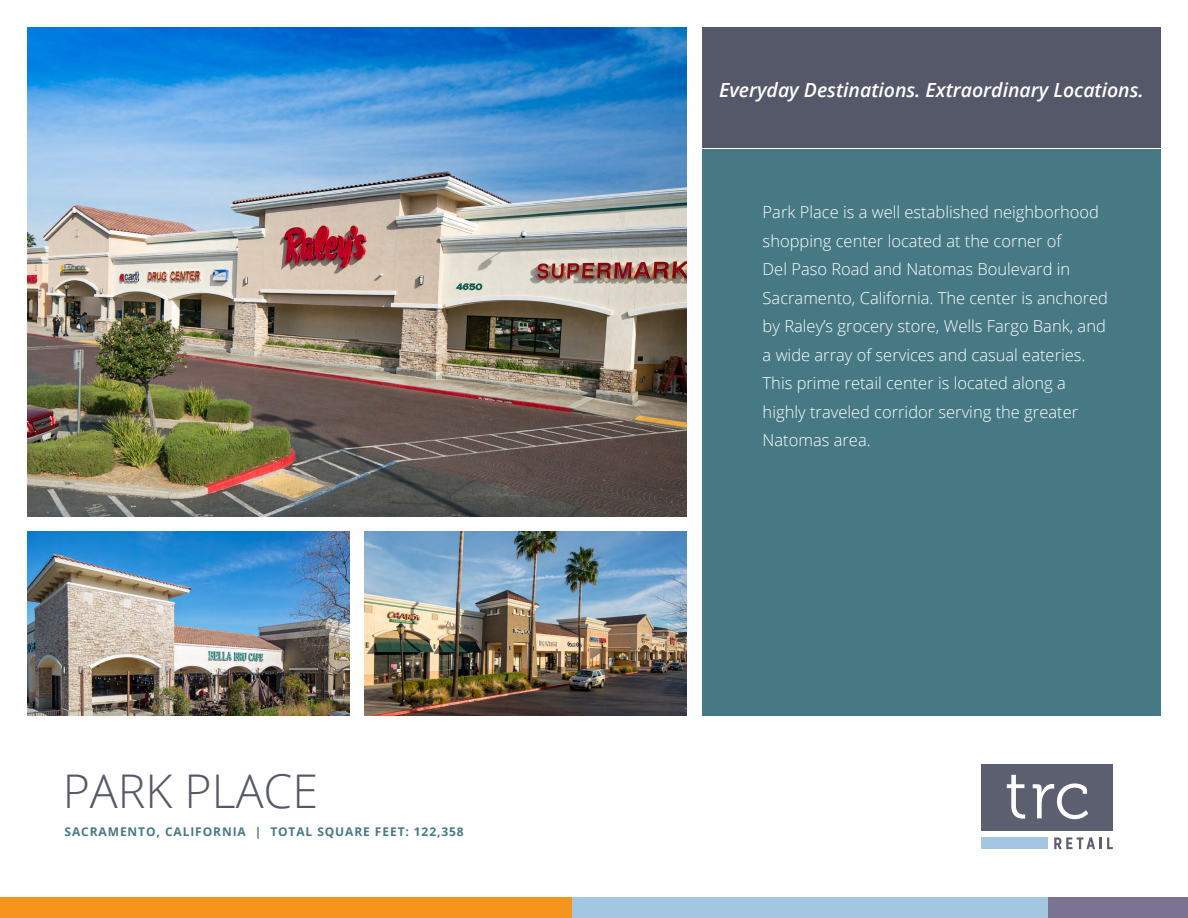
<style>
.page{position:relative;width:1188px;height:918px;background:#fff}
.page>*{position:absolute;margin:0;border:0;box-sizing:border-box;transform-origin:0 0}
.Main_Title-H1{font:300 46.5px "Open Sans";color:#555868}
.cover_tagline-H2{font:italic 600 19.5px "Open Sans";color:#fff}
.cover_body{font:300 16.5px/28.5px "Open Sans";color:#fff}
.city___sqft{font:700 12px "Open Sans";letter-spacing:.075em;color:#477985}
</style>
<div class="page">
<div style="left:0;top:897px;width:572px;height:21px;background:#f7941e"></div>
<div style="left:572px;top:897px;width:476px;height:21px;background:#a3c6e1"></div>
<div style="left:1048px;top:897px;width:140px;height:21px;background:#7a7392"></div>
<div style="left:702px;top:27px;width:459px;height:689px;background:#477985"></div>
<div style="left:702px;top:27px;width:459px;height:121px;background:#555868"></div>
<hr style="left:702px;top:148px;width:459px;height:1px;background:#fff">
<div style="left:981px;top:765px;width:132px;height:66px;background:#5b5f6f"></div>
<svg style="left:1054px;top:837px;width:59px;height:12px"></svg>
<div style="left:981px;top:837px;width:67px;height:12px;background:#a3c6e1"></div>
<svg style="left:1007px;top:775px;width:18px;height:44px"></svg>
<svg style="left:1033px;top:783px;width:55px;height:36px"></svg>
<img style="left:27px;top:27px;width:660px;height:489px">
<img style="left:27px;top:531px;width:322px;height:185px">
<img style="left:364px;top:531px;width:323px;height:185px">
<h1 class="Main_Title-H1" style="left:63px;top:759px;width:257px">PARK PLACE</h1>
<p class="city___sqft" style="left:65px;top:823px;width:401px">SACRAMENTO, CALIFORNIA | TOTAL SQUARE FEET: 122,358</p>
<p class="cover_tagline-H2" style="left:719px;top:77px;width:426px">Everyday Destinations. Extraordinary Locations.</p>
<p class="cover_body" style="left:763px;top:198px;width:347px">Park Place is a well established neighborhood shopping center located at the corner of<br>Del Paso Road and Natomas Boulevard in Sacramento, California. The center is anchored by Raley’s grocery store, Wells Fargo Bank, and a wide array of services and casual eateries.<br>This prime retail center is located along a highly traveled corridor serving the greater Natomas area.</p>
</div>
